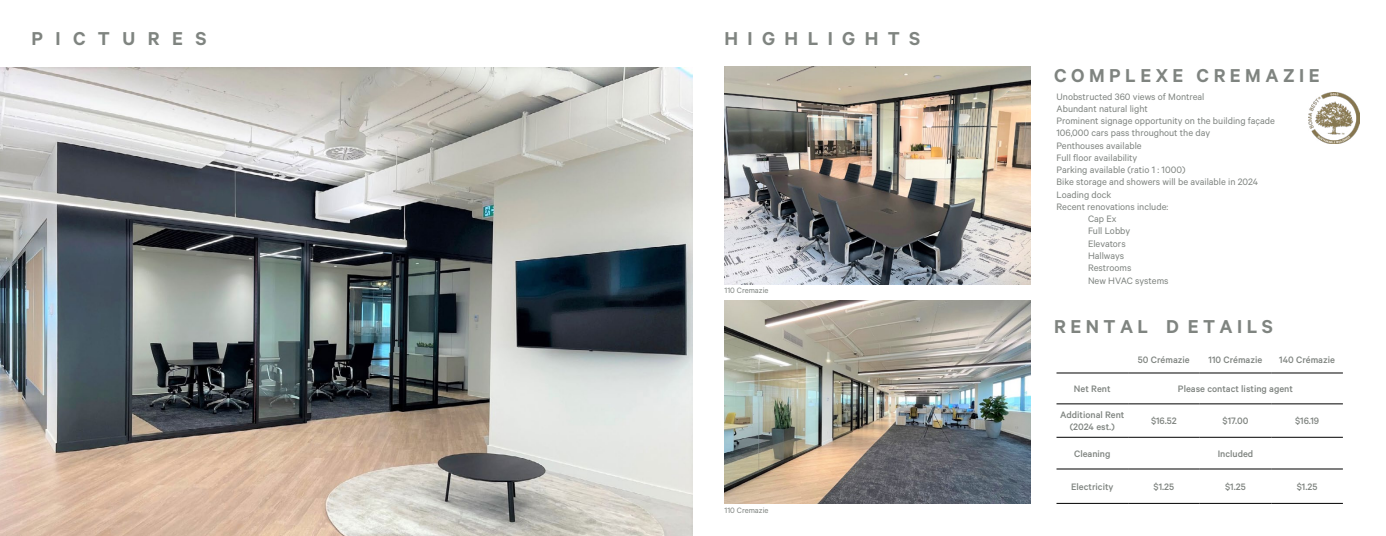
<style>
.page{position:relative;width:1386px;height:536px;background:#fff}
.page>*{position:absolute;margin:0;border:0;box-sizing:border-box;transform-origin:0 0}
.t1{font:600 21px "Calibre";letter-spacing:.45em;color:#7f8480}
.t2{font:600 21px "Calibre";letter-spacing:.595em;color:#7f8480}
.t3{font:10.5px "Calibre";color:#7f8480}
.t4{font:500 10.5px/12.6px "Calibre";color:#7f8480;text-align:center}
.t5{font:8.75px "Calibre";color:#7f8480}
</style>
<div class="page">
<img style="left:724px;top:66px;width:306px;height:219px">
<img style="left:724px;top:301px;width:306px;height:202px">
<img style="left:0;top:68px;width:693px;height:467px">
<hr style="left:1057px;top:372px;width:71px;height:1px;background:#000">
<hr style="left:1128px;top:372px;width:72px;height:1px;background:#000">
<hr style="left:1200px;top:372px;width:71px;height:1px;background:#000">
<hr style="left:1271px;top:372px;width:72px;height:1px;background:#000">
<hr style="left:1057px;top:403px;width:71px;height:1px;background:#000">
<hr style="left:1128px;top:403px;width:72px;height:1px;background:#000">
<hr style="left:1200px;top:403px;width:71px;height:1px;background:#000">
<hr style="left:1271px;top:403px;width:72px;height:1px;background:#000">
<hr style="left:1057px;top:437px;width:71px;height:1px;background:#000">
<hr style="left:1128px;top:437px;width:72px;height:1px;background:#000">
<hr style="left:1200px;top:437px;width:71px;height:1px;background:#000">
<hr style="left:1271px;top:437px;width:72px;height:1px;background:#000">
<hr style="left:1057px;top:468px;width:71px;height:1px;background:#000">
<hr style="left:1128px;top:468px;width:72px;height:1px;background:#000">
<hr style="left:1200px;top:468px;width:71px;height:1px;background:#000">
<hr style="left:1271px;top:468px;width:72px;height:1px;background:#000">
<hr style="left:1057px;top:503px;width:71px;height:1px;background:#000">
<hr style="left:1128px;top:503px;width:72px;height:1px;background:#000">
<hr style="left:1200px;top:503px;width:71px;height:1px;background:#000">
<hr style="left:1271px;top:503px;width:72px;height:1px;background:#000">
<img style="left:1309px;top:93px;width:51px;height:51px">
<h1 class="t2" style="left:32px;top:26px;width:177px">PICTURES</h1>
<h1 class="t1" style="left:725px;top:26px;width:197px">HIGHLIGHTS</h1>
<p class="t5" style="left:724px;top:285px;width:46px">110 Cremazie</p>
<p class="t5" style="left:724px;top:505px;width:46px">110 Cremazie</p>
<h1 class="t1" style="left:1054px;top:63px;width:267px">C O M P L E X E C R E M A Z I E</h1>
<p class="t3" style="left:1057px;top:90px;width:149px">Unobstructed 360 views of Montreal</p>
<p class="t3" style="left:1057px;top:102px;width:93px">Abundant natural light</p>
<p class="t3" style="left:1057px;top:115px;width:220px">Prominent signage opportunity on the building façade</p>
<p class="t3" style="left:1057px;top:127px;width:155px">106,000 cars pass throughout the day</p>
<p class="t3" style="left:1057px;top:139px;width:87px">Penthouses available</p>
<p class="t3" style="left:1057px;top:151px;width:82px">Full floor availability</p>
<p class="t3" style="left:1057px;top:164px;width:130px">Parking available (ratio 1 : 1000)</p>
<p class="t3" style="left:1057px;top:176px;width:203px">Bike storage and showers will be available in 2024</p>
<p class="t3" style="left:1057px;top:188px;width:56px">Loading dock</p>
<p class="t3" style="left:1057px;top:200px;width:113px">Recent renovations include:</p>
<p class="t3" style="left:1088px;top:213px;width:30px">Cap Ex</p>
<p class="t3" style="left:1088px;top:225px;width:44px">Full Lobby</p>
<p class="t3" style="left:1088px;top:237px;width:39px">Elevators</p>
<p class="t3" style="left:1088px;top:249px;width:38px">Hallways</p>
<p class="t3" style="left:1088px;top:262px;width:45px">Restrooms</p>
<p class="t3" style="left:1088px;top:274px;width:82px">New HVAC systems</p>
<h1 class="t1" style="left:1054px;top:314px;width:220px">R E N T A L D E T A I L S</h1>
<p class="t4" style="left:1138px;top:352px;width:53px">50 Crémazie</p>
<p class="t4" style="left:1209px;top:352px;width:55px">110 Crémazie</p>
<p class="t4" style="left:1279px;top:352px;width:57px">140 Crémazie</p>
<p class="t4" style="left:1074px;top:382px;width:38px">Net Rent</p>
<p class="t4" style="left:1178px;top:382px;width:117px">Please contact listing agent</p>
<p class="t4" style="left:1060px;top:407px;width:66px">Additional Rent (2024 est.)</p>
<p class="t4" style="left:1151px;top:414px;width:27px">$16.52</p>
<p class="t4" style="left:1223px;top:414px;width:27px">$17.00</p>
<p class="t4" style="left:1295px;top:414px;width:26px">$16.19</p>
<p class="t4" style="left:1074px;top:446px;width:38px">Cleaning</p>
<p class="t4" style="left:1218px;top:446px;width:37px">Included</p>
<p class="t4" style="left:1071px;top:479px;width:44px">Electricity</p>
<p class="t4" style="left:1154px;top:479px;width:22px">$1.25</p>
<p class="t4" style="left:1225px;top:479px;width:22px">$1.25</p>
<p class="t4" style="left:1297px;top:479px;width:22px">$1.25</p>
</div>
